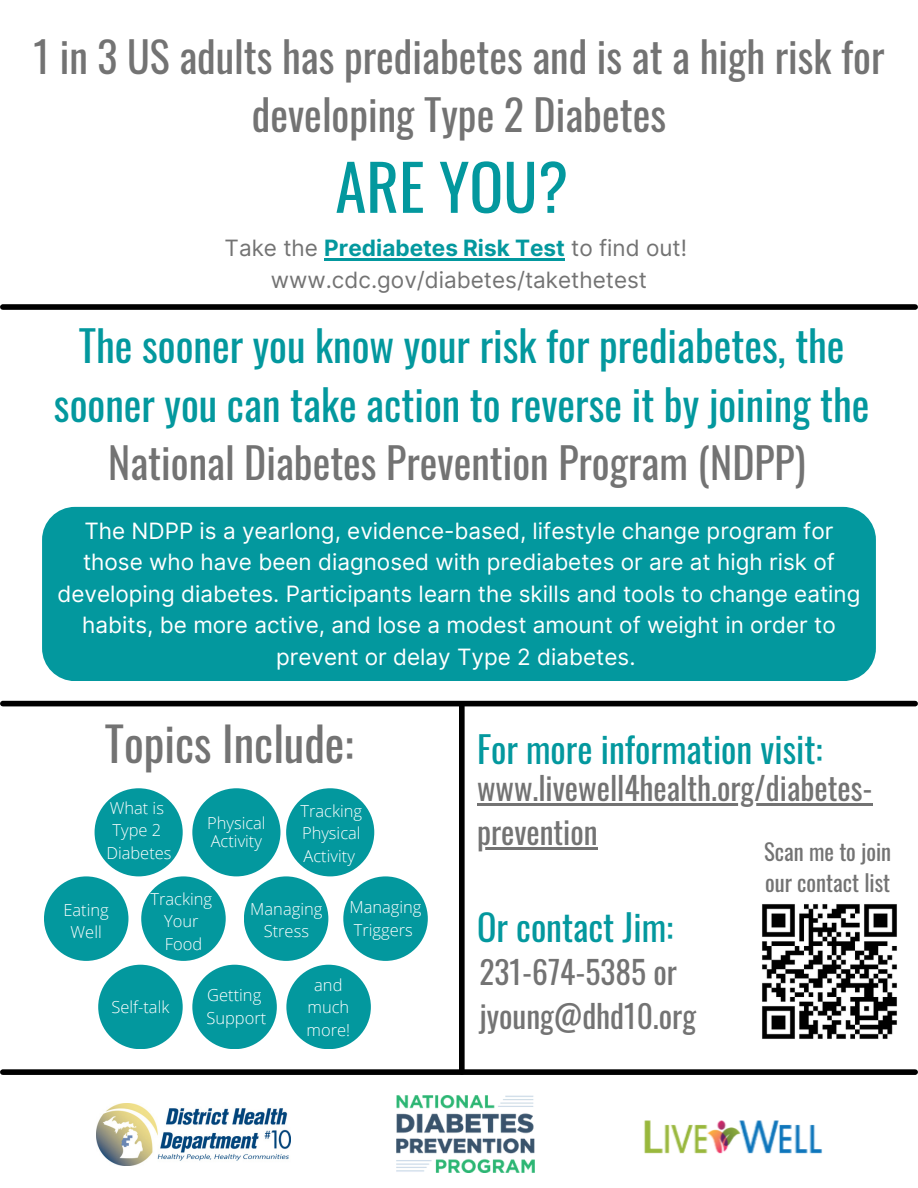
<style>
.page{position:relative;width:918px;height:1188px;background:#fff}
.page>*{position:absolute;margin:0;border:0;box-sizing:border-box;transform-origin:0 0}
.t1{font:63px "Oswald";color:#03989e}
.t2{font:46.5px "Oswald";color:#737373}
.t3{font:42px/58.5px "Oswald";color:#03989e;text-align:center}
.t4{font:42px/58.5px "Oswald";color:#737373;text-align:center}
.t5{font:36px "Oswald";color:#03989e}
.t6{font:31.5px/43.8px "Oswald";color:#737373}
.t7{font:22.65px/31.5px "Oswald";color:#737373}
.t8{font:22.5px/31.5px "Inter";color:#fff;text-align:center}
.t9{font:22.5px/31.5px "Inter";color:#737373;text-align:center}
.t10{font:300 16.5px/22.5px "Open Sans";color:#fff;text-align:justify}
.s1{font-weight:700;color:#03989e}
.s2{color:#737373}
</style>
<div class="page">
<div style="left:42px;top:507px;width:834px;height:174px;background:#03989e;border-radius:33px"></div>
<div style="left:95px;top:788px;width:88px;height:88px;background:#03989e;border-radius:50%"></div>
<div style="left:286px;top:965px;width:85px;height:84px;background:#03989e;border-radius:50%"></div>
<img style="left:96px;top:1103px;width:195px;height:62px">
<img style="left:644px;top:1120px;width:179px;height:34px">
<div style="left:343px;top:876px;width:85px;height:85px;background:#03989e;border-radius:50%"></div>
<div style="left:192px;top:788px;width:88px;height:88px;background:#03989e;border-radius:50%"></div>
<div style="left:286px;top:788px;width:88px;height:88px;background:#03989e;border-radius:50%"></div>
<div style="left:98px;top:965px;width:85px;height:84px;background:#03989e;border-radius:50%"></div>
<div style="left:192px;top:965px;width:85px;height:84px;background:#03989e;border-radius:50%"></div>
<div style="left:44px;top:876px;width:84px;height:85px;background:#03989e;border-radius:50%"></div>
<div style="left:141px;top:876px;width:85px;height:85px;background:#03989e;border-radius:50%"></div>
<div style="left:244px;top:876px;width:84px;height:85px;background:#03989e;border-radius:50%"></div>
<div style="left:3px;top:1069px;width:912px;height:6px;background:#000"></div>
<div style="left:3px;top:701px;width:912px;height:5px;background:#000"></div>
<div style="left:3px;top:304px;width:912px;height:6px;background:#000"></div>
<div style="left:459px;top:706px;width:6px;height:366px;background:#000"></div>
<img style="left:396px;top:1095px;width:138px;height:78px">
<hr style="left:324px;top:258px;width:241px;height:3px;background:#03989e">
<hr style="left:477px;top:803px;width:396px;height:3px;background:#737373">
<hr style="left:477px;top:847px;width:121px;height:3px;background:#737373">
<img style="left:762px;top:904px;width:135px;height:135px">
<h2 class="t4" style="left:34px;top:26px;width:852px">1 in 3 US adults has prediabetes and is at a high risk for developing Type 2 Diabetes</h2>
<p class="t1" style="left:335px;top:138px;width:234px">ARE YOU?</p>
<p class="t9" style="left:225px;top:232px;width:464px">Take the <span class="s1">Prediabetes Risk Test</span> to find out! www.cdc.gov/diabetes/takethetest</p>
<p class="t3" style="left:54px;top:315px;width:817px">The sooner you know your risk for prediabetes, the sooner you can take action to reverse it by joining the<br><span class="s2">National Diabetes Prevention Program (NDPP)</span></p>
<h2 class="t8" style="left:57px;top:515px;width:805px">The NDPP is a yearlong, evidence-based, lifestyle change program for those who have been diagnosed with prediabetes or are at high risk of developing diabetes. Participants learn the skills and tools to change eating habits, be more active, and lose a modest amount of weight in order to prevent or delay Type 2 diabetes.</h2>
<h5 class="t2" style="left:105px;top:707px;width:250px">Topics Include:</h5>
<p class="t10" style="left:110px;top:796px;width:56px">What is</p>
<p class="t10" style="left:112px;top:819px;width:50px">Type 2</p>
<p class="t10" style="left:106px;top:841px;width:67px">Diabetes</p>
<p class="t10" style="left:207px;top:811px;width:60px">Physical</p>
<p class="t10" style="left:211px;top:829px;width:53px">Activity</p>
<h5 class="t10" style="left:301px;top:799px;width:63px">Tracking Physical Activity</h5>
<h4 class="t10" style="left:63px;top:898px;width:47px">Eating</h4>
<h3 class="t10" style="left:71px;top:921px;width:33px">Well</h3>
<p class="t10" style="left:150px;top:887px;width:63px">Tracking</p>
<p class="t10" style="left:164px;top:909px;width:36px">Your</p>
<p class="t10" style="left:165px;top:932px;width:39px">Food</p>
<p class="t10" style="left:250px;top:897px;width:74px">Managing</p>
<p class="t10" style="left:264px;top:920px;width:47px">Stress</p>
<p class="t10" style="left:350px;top:895px;width:74px">Managing</p>
<p class="t10" style="left:354px;top:918px;width:61px">Triggers</p>
<p class="t10" style="left:111px;top:996px;width:59px">Self-talk</p>
<p class="t10" style="left:207px;top:984px;width:56px">Getting</p>
<p class="t10" style="left:206px;top:1006px;width:61px">Support</p>
<p class="t10" style="left:314px;top:973px;width:30px">and</p>
<h3 class="t10" style="left:307px;top:996px;width:43px">much</h3>
<h4 class="t10" style="left:307px;top:1018px;width:45px">more!</h4>
<p class="t5" style="left:477px;top:721px;width:347px">For more information visit:</p>
<p class="t6" style="left:477px;top:765px;width:397px">www.livewell4health.org/diabetes-</p>
<p class="t6" style="left:477px;top:809px;width:122px">prevention</p>
<p class="t7" style="left:764px;top:835px;width:129px">Scan me to join our contact list</p>
<p class="t5" style="left:477px;top:899px;width:198px">Or contact Jim:</p>
<p class="t6" style="left:480px;top:949px;width:218px">231-674-5385 or jyoung@dhd10.org</p>
</div>
